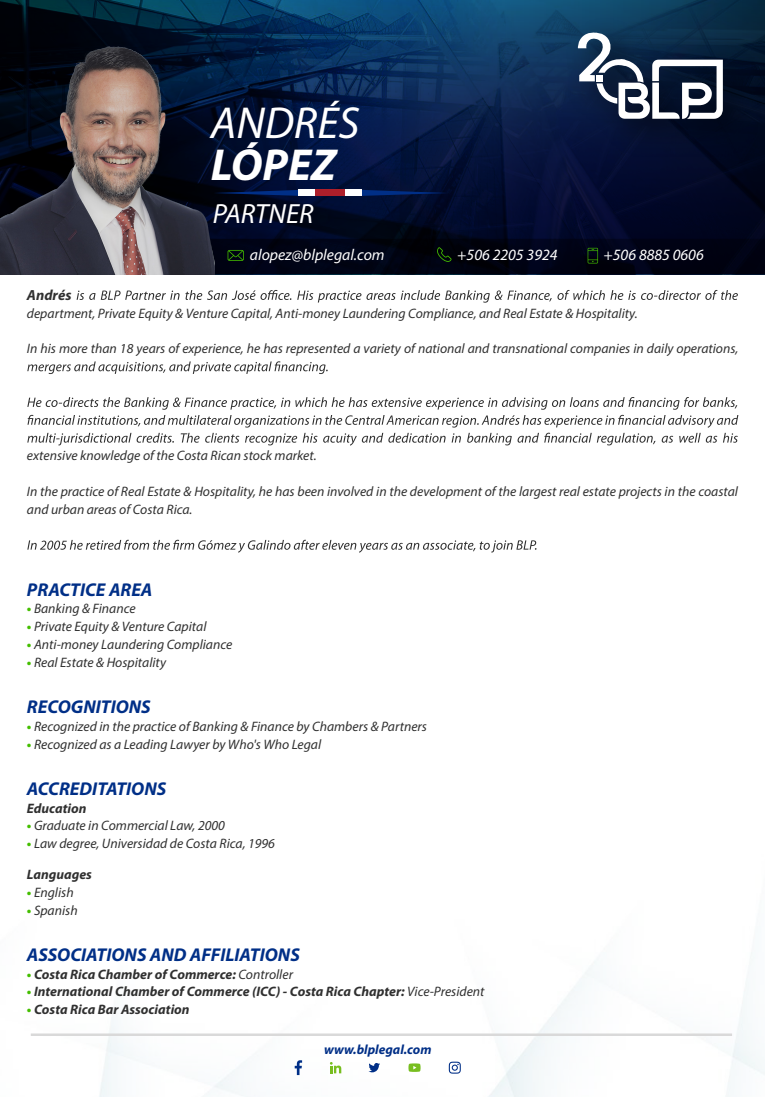
<style>
.page{position:relative;width:765px;height:1097px;background:#fff}
.page>*{position:absolute;margin:0;border:0;box-sizing:border-box;transform-origin:0 0}
.t1{font:italic 45px "Myriad Pro";color:#fff}
.t2{font:italic 700 45px "Myriad Pro";color:#fff}
.t3{font:italic 27.88px "Myriad Pro";color:#fff}
.t4{font:italic 700 18.62px "Myriad Pro";color:#002f87}
.t5{font:italic 15.75px "Myriad Pro";color:#fff}
.t6{font:italic 700 14.62px "Myriad Pro";color:#303030}
.t7{font:italic 13.75px/17.9px "Myriad Pro";color:#303030}
.t8{font:italic 700 13.75px "Myriad Pro";color:#303030}
.t9{font:italic 700 13.38px "Myriad Pro";color:#002f87}
.s1{font-weight:700;font-style:normal;color:#44be00}
.s2{font-style:normal;color:#44be00}
.s3{font-weight:400}
</style>
<div class="page">
<svg style="left:0;top:0;width:765px;height:239px;background:#051e42"></svg>
<img style="left:72px;top:539px;width:693px;height:558px">
<svg style="left:362px;top:190px;width:87px;height:6px"></svg>
<svg style="left:215px;top:190px;width:83px;height:6px"></svg>
<div style="left:345px;top:190px;width:17px;height:6px;background:#fff"></div>
<div style="left:314px;top:190px;width:31px;height:6px;background:#ae1f2a"></div>
<div style="left:298px;top:190px;width:16px;height:6px;background:#fff"></div>
<svg style="left:215px;top:239px;width:550px;height:35px;background:#000412"></svg>
<hr style="left:31px;top:1033px;width:701px;height:3px;background:#d9d9d9">
<svg style="left:330px;top:1062px;width:11px;height:11px"></svg>
<svg style="left:295px;top:1060px;width:7px;height:15px"></svg>
<svg style="left:369px;top:1063px;width:11px;height:9px"></svg>
<svg style="left:408px;top:1063px;width:13px;height:9px"></svg>
<svg style="left:449px;top:1062px;width:12px;height:12px"></svg>
<svg style="left:77px;top:290px;width:661px;height:13px"></svg>
<svg style="left:27px;top:361px;width:301px;height:13px"></svg>
<svg style="left:27px;top:397px;width:711px;height:49px"></svg>
<svg style="left:27px;top:540px;width:510px;height:13px"></svg>
<img style="left:0;top:34px;width:215px;height:240px">
<img style="left:555px;top:9px;width:210px;height:155px">
<svg style="left:578px;top:32px;width:145px;height:87px"></svg>
<h1 class="t1" style="left:211px;top:95px;width:150px">ANDRÉS</h1>
<h1 class="t2" style="left:211px;top:136px;width:127px">LÓPEZ</h1>
<h2 class="t3" style="left:213px;top:196px;width:102px">PARTNER</h2>
<p class="t5" style="left:250px;top:245px;width:136px">alopez@blplegal.com</p>
<p class="t5" style="left:457px;top:245px;width:102px">+506 2205 3924</p>
<p class="t5" style="left:604px;top:245px;width:102px">+506 8885 0606</p>
<p class="t6" style="left:27px;top:285px;width:46px">Andrés</p>
<p class="t7" style="left:27px;top:304px;width:612px">department, Private Equity &amp; Venture Capital, Anti-money Laundering Compliance, and Real Estate &amp; Hospitality.</p>
<p class="t7" style="left:27px;top:340px;width:713px">In his more than 18 years of experience, he has represented a variety of national and transnational companies in daily operations,</p>
<p class="t7" style="left:27px;top:447px;width:291px">extensive knowledge of the Costa Rican stock market.</p>
<p class="t7" style="left:27px;top:482px;width:713px">In the practice of Real Estate &amp; Hospitality, he has been involved in the development of the largest real estate projects in the coastal and urban areas of Costa Rica.</p>
<h3 class="t4" style="left:27px;top:577px;width:127px">PRACTICE AREA</h3>
<p class="t7" style="left:27px;top:600px;width:110px"><span class="s1">•</span> Banking &amp; Finance</p>
<p class="t7" style="left:27px;top:618px;width:181px"><span class="s1">•</span> Private Equity &amp; Venture Capital</p>
<p class="t7" style="left:27px;top:635px;width:207px"><span class="s1">•</span> Anti-money Laundering Compliance</p>
<p class="t7" style="left:27px;top:653px;width:141px"><span class="s1">•</span> Real Estate &amp; Hospitality</p>
<h3 class="t4" style="left:27px;top:695px;width:125px">RECOGNITIONS</h3>
<p class="t7" style="left:27px;top:717px;width:402px"><span class="s1">•</span> Recognized in the practice of Banking &amp; Finance by Chambers &amp; Partners</p>
<p class="t7" style="left:27px;top:735px;width:296px"><span class="s1">•</span> Recognized as a Leading Lawyer by Who's Who Legal</p>
<h3 class="t4" style="left:27px;top:776px;width:141px">ACCREDITATIONS</h3>
<p class="t8" style="left:27px;top:799px;width:61px">Education</p>
<p class="t7" style="left:27px;top:817px;width:200px"><span class="s1">•</span> Graduate in Commercial Law, 2000</p>
<p class="t7" style="left:27px;top:834px;width:250px"><span class="s1">•</span> Law degree, Universidad de Costa Rica, 1996</p>
<p class="t8" style="left:27px;top:865px;width:67px">Languages</p>
<p class="t7" style="left:27px;top:883px;width:48px"><span class="s1">•</span> English</p>
<p class="t7" style="left:27px;top:901px;width:52px"><span class="s1">•</span> Spanish</p>
<h3 class="t4" style="left:27px;top:942px;width:274px">ASSOCIATIONS AND AFFILIATIONS</h3>
<p class="t8" style="left:27px;top:965px;width:268px"><span class="s2">•</span> Costa Rica Chamber of Commerce: <span class="s3">Controller</span></p>
<p class="t8" style="left:27px;top:983px;width:459px"><span class="s2">•</span> International Chamber of Commerce (ICC) - Costa Rica Chapter: <span class="s3">Vice-President</span></p>
<p class="t8" style="left:27px;top:1001px;width:164px"><span class="s2">•</span> Costa Rica Bar Association</p>
<p class="t9" style="left:324px;top:1041px;width:109px">www.blplegal.com</p>
</div>
